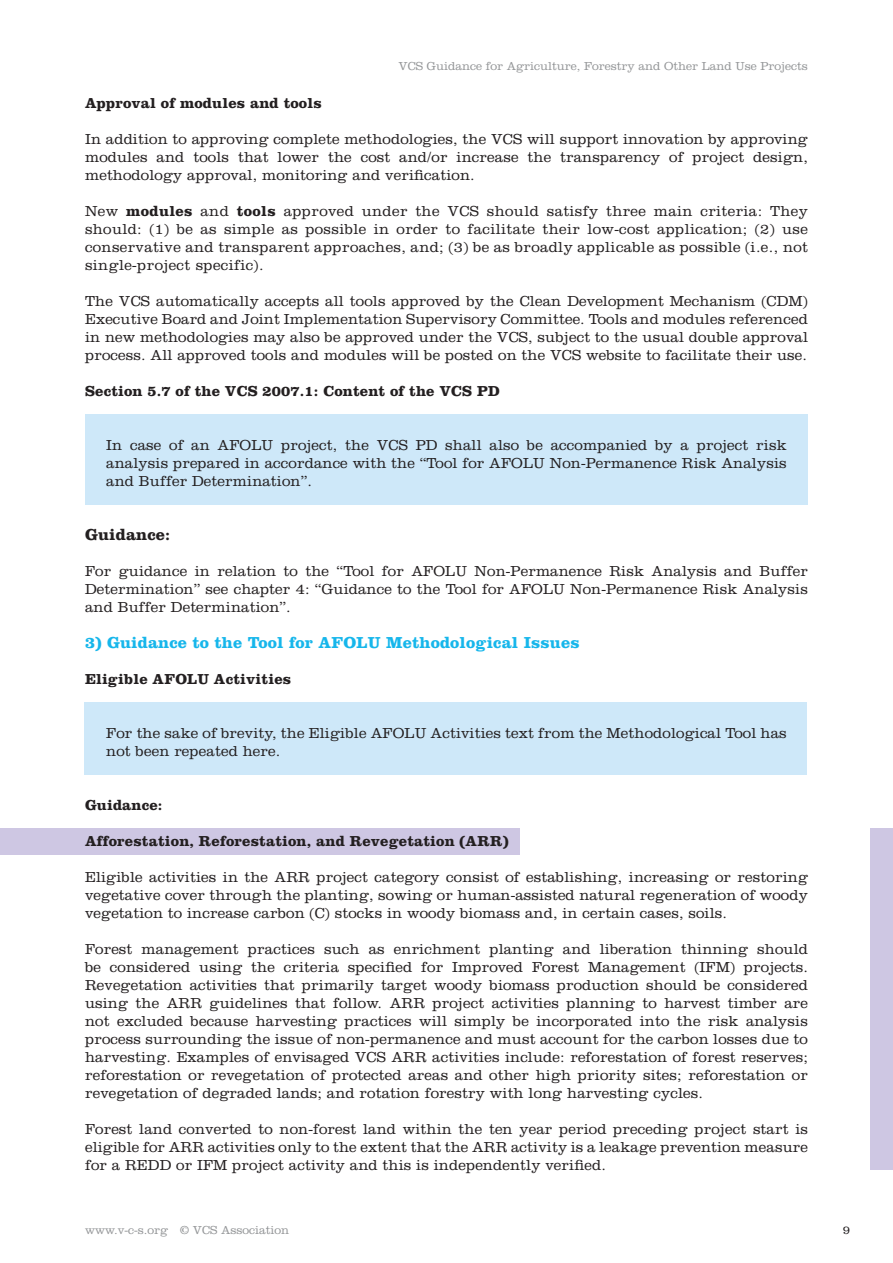
<style>
.page{position:relative;width:893px;height:1263px;background:#fff}
.page>*{position:absolute;margin:0;border:0;box-sizing:border-box;transform-origin:0 0}
.t1{font:700 16.5px "Clarendon";letter-spacing:.01em;color:#16b6eb}
.t2{font:700 16.5px "Clarendon";letter-spacing:.01em;color:#231f20}
.t3{font:300 15px/18px "Clarendon";letter-spacing:.01em;color:#231f20;text-align:justify}
.t4{font:700 15px "Clarendon";letter-spacing:.01em;color:#231f20}
.t5{font:300 12px "Clarendon";color:#949698}
.t6{font:300 12px "Clarendon";color:#231f20}
.s1{font-weight:700}
.s2{font-weight:400}
</style>
<div class="page">
<div style="left:0;top:828px;width:520px;height:27px;background:#cec7e3"></div>
<div style="left:84px;top:702px;width:723px;height:72px;background:#cee8f9"></div>
<div style="left:85px;top:414px;width:723px;height:90px;background:#cee8f9"></div>
<div style="left:870px;top:828px;width:23px;height:341px;background:#cec7e3"></div>
<p class="t5" style="left:399px;top:59px;width:411px">VCS Guidance for Agriculture, Forestry and Other Land Use Projects</p>
<p class="t4" style="left:85px;top:94px;width:238px">Approval of modules and tools</p>
<p class="t3" style="left:85px;top:130px;width:724px">In addition to approving complete methodologies, the VCS will support innovation by approving modules and tools that lower the cost and/or increase the transparency of project design, methodology approval, monitoring and verification.</p>
<p class="t3" style="left:85px;top:202px;width:724px">New <span class="s1">modules</span> and <span class="s1">tools</span> approved under the VCS should satisfy three main criteria: They should: (1) be as simple as possible in order to facilitate their low-cost application; (2) use conservative and transparent approaches, and; (3) be as broadly applicable as possible (i.e., not single-project specific).</p>
<p class="t3" style="left:85px;top:292px;width:724px">The VCS automatically accepts all tools approved by the Clean Development Mechanism (CDM)<br>Executive Board and Joint Implementation Supervisory Committee. Tools and modules referenced in new methodologies may also be approved under the VCS, subject to the usual double approval process. All approved tools and modules will be posted on the VCS website to facilitate their use.</p>
<p class="t4" style="left:85px;top:382px;width:416px">Section 5.7 of the VCS 2007.1: Content of the VCS PD</p>
<p class="t3" style="left:106px;top:436px;width:682px">In case of an AFOLU project, the VCS PD shall also be accompanied by a project risk analysis prepared in accordance with the “Tool for AFOLU Non-Permanence Risk Analysis and Buffer Determination”.</p>
<p class="t2" style="left:85px;top:524px;width:87px">Guidance:</p>
<p class="t3" style="left:85px;top:562px;width:724px">For guidance in relation to the “Tool for AFOLU Non-Permanence Risk Analysis and Buffer Determination” see chapter 4: “Guidance to the Tool for AFOLU Non-Permanence Risk Analysis and Buffer Determination”.</p>
<p class="t1" style="left:85px;top:632px;width:496px">3) Guidance to the Tool for AFOLU Methodological Issues</p>
<p class="t4" style="left:85px;top:670px;width:208px">Eligible AFOLU Activities</p>
<p class="t3" style="left:106px;top:724px;width:682px">For the sake of brevity, the Eligible AFOLU Activities text from the Methodological Tool has not been repeated here.</p>
<p class="t4" style="left:85px;top:796px;width:79px">Guidance:</p>
<p class="t4" style="left:85px;top:832px;width:425px">Afforestation, Reforestation, and Revegetation (ARR)</p>
<p class="t3" style="left:85px;top:868px;width:724px">Eligible activities in the ARR project category consist of establishing, increasing or restoring vegetative cover through the planting, sowing or human-assisted natural regeneration of woody vegetation to increase carbon (C) stocks in woody biomass and, in certain cases, soils.</p>
<p class="t3" style="left:85px;top:940px;width:724px">Forest management practices such as enrichment planting and liberation thinning should be considered using the criteria specified for Improved Forest Management (IFM) projects.<br>Revegetation activities that primarily target woody biomass production should be considered using the ARR guidelines that follow. ARR project activities planning to harvest timber are not excluded because harvesting practices will simply be incorporated into the risk analysis process surrounding the issue of non-permanence and must account for the carbon losses due to harvesting. Examples of envisaged VCS ARR activities include: reforestation of forest reserves; reforestation or revegetation of protected areas and other high priority sites; reforestation or revegetation of degraded lands; and rotation forestry with long harvesting cycles.</p>
<p class="t3" style="left:85px;top:1120px;width:724px">Forest land converted to non-forest land within the ten year period preceding project start is eligible for ARR activities only to the extent that the ARR activity is a leakage prevention measure for a REDD or IFM project activity and this is independently verified.</p>
<p class="t5" style="left:85px;top:1223px;width:206px">www.v-c-s.org <span class="s2">©</span> VCS Association</p>
<p class="t6" style="left:843px;top:1223px;width:9px">9</p>
</div>
